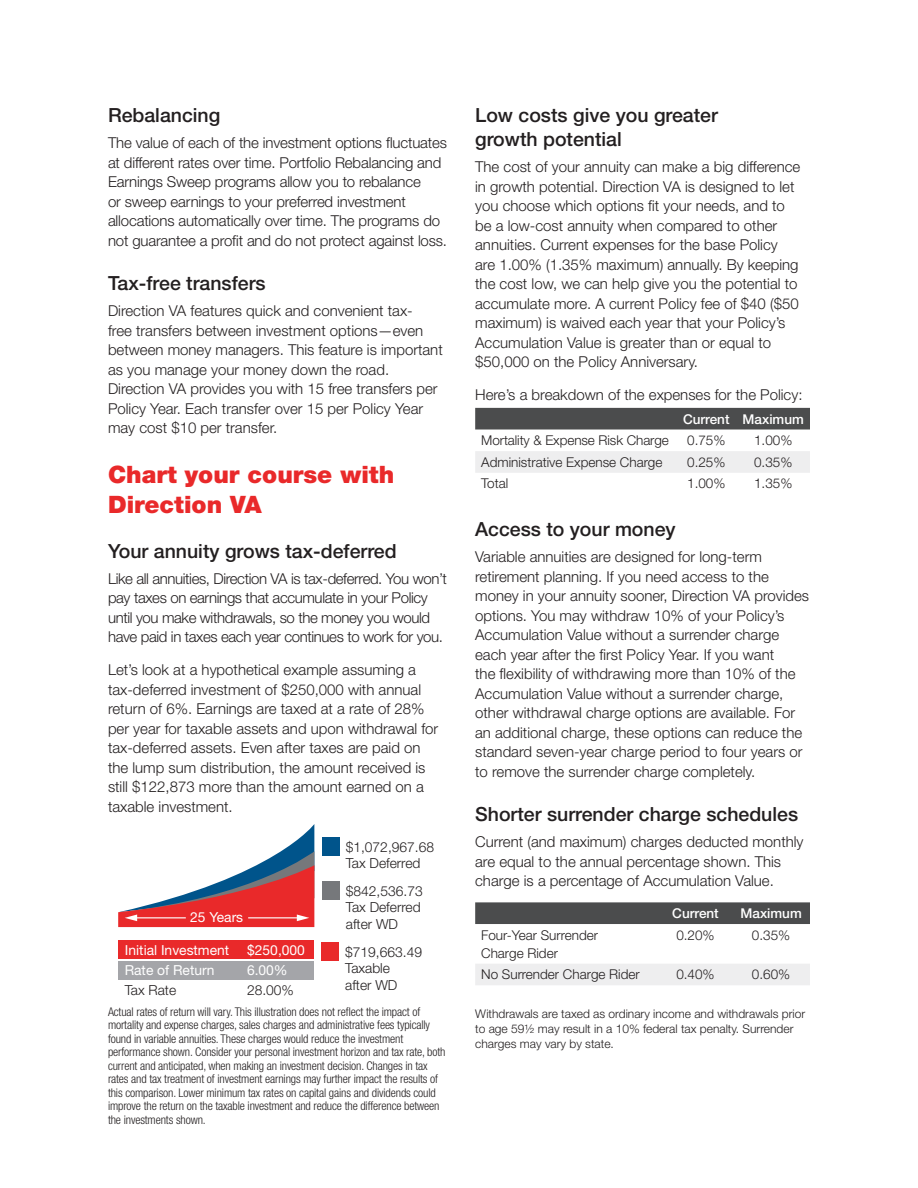
<style>
.page{position:relative;width:918px;height:1188px;background:#fff}
.page>*{position:absolute;margin:0;border:0;box-sizing:border-box;transform-origin:0 0}
.subhead{font:900 24px/30px "Helvetica Neue LT Std";color:#e9292a}
.Body_copy_10{font:500 19.5px/24px "Helvetica Neue LT Std";color:#231f20}
.Body_copy_10-2{font:300 15px/19.5px "Helvetica Neue LT Std";color:#231f20}
.Body_copy_10-3{font:300 15px/19.5px "Helvetica Neue LT Std";letter-spacing:-.025em;color:#231f20}
.t1{font:300 13.8px/16.6px "Helvetica Neue LT Std";color:#231f20}
.t2{font:13.8px "Helvetica Neue LT Std";color:#fff}
.Body_copy_9{font:300 13.5px "Helvetica Neue LT Std";color:#231f20}
.Body_copy_10-4{font:300 13.5px/18px "Helvetica Neue LT Std";color:#231f20}
.Body_copy_9-2{font:500 13.5px "Helvetica Neue LT Std";color:#fff}
.Body_copy_10-5{font:500 13.5px "Helvetica Neue LT Std";color:#fff}
.blk_disclosure{font:300 condensed 12px/13.5px "Helvetica Neue LT Std";letter-spacing:-.01em;color:#231f20}
.blk_disclosure-2{font:300 12px/15px "Helvetica Neue LT Std";color:#231f20}
</style>
<div class="page">
<div style="left:118px;top:940px;width:196px;height:19px;background:#e9292a"></div>
<div style="left:118px;top:961px;width:196px;height:19px;background:#a4a5a9"></div>
<svg style="left:118px;top:824px;width:196px;height:103px"></svg>
<div style="left:322px;top:837px;width:17px;height:19px;background:#00548b"></div>
<div style="left:322px;top:882px;width:17px;height:18px;background:#76787b"></div>
<div style="left:321px;top:943px;width:18px;height:18px;background:#e9292a"></div>
<div style="left:475px;top:408px;width:335px;height:22px;background:#4b4c4d"></div>
<div style="left:475px;top:451px;width:335px;height:22px;background:#eeeeef"></div>
<div style="left:475px;top:902px;width:335px;height:22px;background:#4b4c4d"></div>
<div style="left:475px;top:964px;width:335px;height:21px;background:#eeeeef"></div>
<p class="Body_copy_10" style="left:108px;top:103px;width:114px">Rebalancing</p>
<p class="Body_copy_10-2" style="left:108px;top:133px;width:341px">The value of each of the investment options fluctuates at different rates over time. Portfolio Rebalancing and Earnings Sweep programs allow you to rebalance<br>or sweep earnings to your preferred investment allocations automatically over time. The programs do not guarantee a profit and do not protect against loss.</p>
<p class="Body_copy_10" style="left:108px;top:271px;width:159px">Tax-free transfers</p>
<p class="Body_copy_10-2" style="left:108px;top:301px;width:336px">Direction VA features quick and convenient tax-<br>free transfers between investment options—even between money managers. This feature is important as you manage your money down the road.<br>Direction VA provides you with 15 free transfers per Policy Year. Each transfer over 15 per Policy Year may cost $10 per transfer.</p>
<p class="subhead" style="left:108px;top:460px;width:288px">Chart your course with<br>Direction VA</p>
<p class="Body_copy_10" style="left:108px;top:539px;width:290px">Your annuity grows tax-deferred</p>
<p class="Body_copy_10-3" style="left:108px;top:569px;width:341px">Like all annuities, Direction VA is tax-deferred. You won’t pay taxes on earnings that accumulate in your Policy until you make withdrawals, so the money you would have paid in taxes each year continues to work for you.</p>
<p class="Body_copy_10-2" style="left:108px;top:660px;width:332px">Let’s look at a hypothetical example assuming a tax-deferred investment of $250,000 with annual return of 6%. Earnings are taxed at a rate of 28% per year for taxable assets and upon withdrawal for tax-deferred assets. Even after taxes are paid on the lump sum distribution, the amount received is still $122,873 more than the amount earned on a taxable investment.</p>
<p class="t1" style="left:346px;top:838px;width:90px">$1,072,967.68<br>Tax Deferred</p>
<p class="t1" style="left:346px;top:882px;width:78px">$842,536.73<br>Tax Deferred after WD</p>
<p class="t1" style="left:345px;top:943px;width:78px">$719,663.49<br>Taxable<br>after WD</p>
<p class="blk_disclosure" style="left:108px;top:1005px;width:339px">Actual rates of return will vary. This illustration does not reflect the impact of mortality and expense charges, sales charges and administrative fees typically found in variable annuities. These charges would reduce the investment performance shown. Consider your personal investment horizon and tax rate, both current and anticipated, when making an investment decision. Changes in tax rates and tax treatment of investment earnings may further impact the results of this comparison. Lower minimum tax rates on capital gains and dividends could improve the return on the taxable investment and reduce the difference between the investments shown.</p>
<p class="t2" style="left:190px;top:909px;width:55px">25 Years</p>
<p class="t2" style="left:125px;top:942px;width:106px">Initial Investment</p>
<p class="t2" style="left:247px;top:942px;width:59px">$250,000</p>
<p class="t2" style="left:125px;top:962px;width:91px">Rate of Return</p>
<p class="t2" style="left:247px;top:962px;width:42px">6.00%</p>
<p class="t1" style="left:125px;top:981px;width:53px">Tax Rate</p>
<p class="t1" style="left:247px;top:981px;width:48px">28.00%</p>
<p class="Body_copy_10" style="left:475px;top:103px;width:244px">Low costs give you greater growth potential</p>
<p class="Body_copy_10-2" style="left:475px;top:157px;width:327px">The cost of your annuity can make a big difference in growth potential. Direction VA is designed to let you choose which options fit your needs, and to be a low-cost annuity when compared to other annuities. Current expenses for the base Policy are 1.00% (1.35% maximum) annually. By keeping the cost low, we can help give you the potential to accumulate more. A current Policy fee of $40 ($50 maximum) is waived each year that your Policy’s Accumulation Value is greater than or equal to $50,000 on the Policy Anniversary.</p>
<p class="Body_copy_10-2" style="left:475px;top:385px;width:329px">Here’s a breakdown of the expenses for the Policy:</p>
<p class="Body_copy_9-2" style="left:683px;top:411px;width:48px">Current</p>
<p class="Body_copy_9-2" style="left:743px;top:411px;width:63px">Maximum</p>
<p class="Body_copy_9" style="left:481px;top:432px;width:189px">Mortality &amp; Expense Risk Charge</p>
<p class="Body_copy_9" style="left:687px;top:432px;width:40px">0.75%</p>
<p class="Body_copy_9" style="left:754px;top:432px;width:40px">1.00%</p>
<p class="Body_copy_9" style="left:481px;top:454px;width:183px">Administrative Expense Charge</p>
<p class="Body_copy_9" style="left:687px;top:454px;width:40px">0.25%</p>
<p class="Body_copy_9" style="left:754px;top:454px;width:40px">0.35%</p>
<p class="Body_copy_9" style="left:481px;top:475px;width:29px">Total</p>
<p class="Body_copy_9" style="left:687px;top:475px;width:40px">1.00%</p>
<p class="Body_copy_9" style="left:754px;top:475px;width:40px">1.35%</p>
<p class="Body_copy_10" style="left:475px;top:517px;width:202px">Access to your money</p>
<p class="Body_copy_10-2" style="left:475px;top:547px;width:336px">Variable annuities are designed for long-term retirement planning. If you need access to the money in your annuity sooner, Direction VA provides options. You may withdraw 10% of your Policy’s Accumulation Value without a surrender charge each year after the first Policy Year. If you want<br>the flexibility of withdrawing more than 10% of the Accumulation Value without a surrender charge, other withdrawal charge options are available. For an additional charge, these options can reduce the standard seven-year charge period to four years or to remove the surrender charge completely.</p>
<p class="Body_copy_10" style="left:475px;top:802px;width:324px">Shorter surrender charge schedules</p>
<p class="Body_copy_10-2" style="left:475px;top:832px;width:330px">Current (and maximum) charges deducted monthly are equal to the annual percentage shown. This charge is a percentage of Accumulation Value.</p>
<p class="Body_copy_10-5" style="left:672px;top:905px;width:48px">Current</p>
<p class="Body_copy_10-5" style="left:740px;top:905px;width:63px">Maximum</p>
<p class="Body_copy_10-4" style="left:481px;top:926px;width:118px">Four-Year Surrender<br>Charge Rider</p>
<p class="Body_copy_10-4" style="left:676px;top:926px;width:40px">0.20%</p>
<p class="Body_copy_10-4" style="left:752px;top:926px;width:40px">0.35%</p>
<p class="Body_copy_10-4" style="left:481px;top:965px;width:160px">No Surrender Charge Rider</p>
<p class="Body_copy_10-4" style="left:676px;top:965px;width:40px">0.40%</p>
<p class="Body_copy_10-4" style="left:752px;top:965px;width:40px">0.60%</p>
<p class="blk_disclosure-2" style="left:475px;top:1006px;width:331px">Withdrawals are taxed as ordinary income and withdrawals prior to age 59½ may result in a 10% federal tax penalty. Surrender charges may vary by state.</p>
</div>
